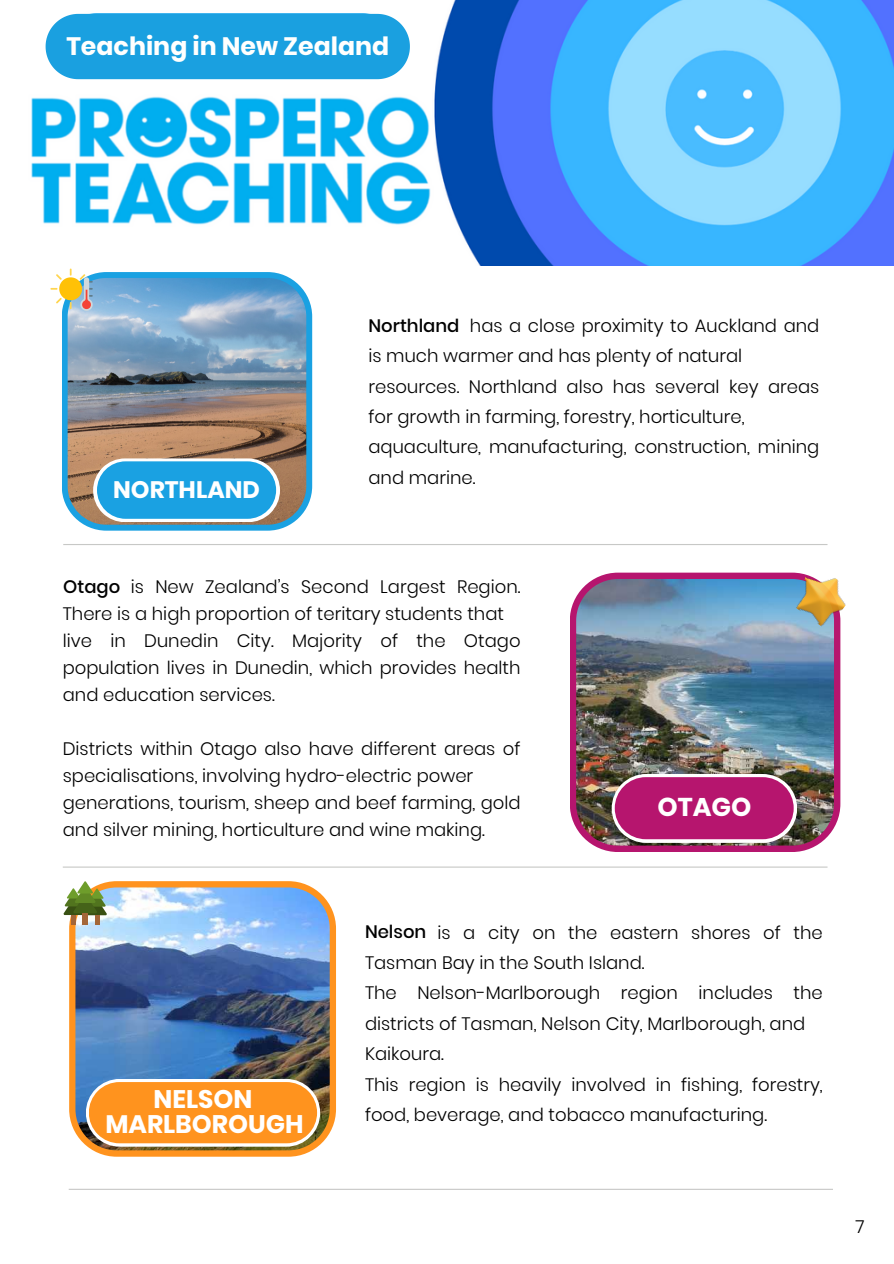
<style>
.page{position:relative;width:894px;height:1264px;background:#fff}
.page>*{position:absolute;margin:0;border:0;box-sizing:border-box;transform-origin:0 0}
.t1{font:700 25.65px "Poppins";color:#fff}
.t2{font:700 25.35px/25.5px "Poppins";color:#fff;text-align:center}
.t3{font:700 25.2px "Poppins";color:#fffffe}
.t4{font:700 23.85px "Poppins";color:#fff}
.t5{font:300 18px/30.3px "Poppins";color:#000}
.t6{font:500 18px "Poppins";color:#000}
.s1{color:#fff}
</style>
<div class="page">
<hr style="left:69px;top:1188px;width:763px;height:1px;background:#c7c8c6">
<img style="left:62px;top:272px;width:250px;height:258px">
<svg style="left:93px;top:458px;width:187px;height:64px"></svg>
<div style="left:97px;top:461px;width:179px;height:58px;background:#1aa1e2;border-radius:29px"></div>
<hr style="left:63px;top:544px;width:764px;height:1px;background:#c7c8c6">
<img style="left:69px;top:881px;width:267px;height:275px">
<img style="left:570px;top:572px;width:270px;height:280px">
<svg style="left:611px;top:774px;width:186px;height:68px"></svg>
<div style="left:614px;top:777px;width:179px;height:62px;background:#b6156e;border-radius:31px"></div>
<svg style="left:86px;top:1078px;width:234px;height:68px"></svg>
<svg style="left:89px;top:1082px;width:228px;height:61px;background:#f99425"></svg>
<hr style="left:63px;top:866px;width:764px;height:1px;background:#c7c8c6">
<svg style="left:50px;top:268px;width:43px;height:43px"></svg>
<img style="left:787px;top:572px;width:59px;height:58px">
<div style="left:71px;top:915px;width:5px;height:9px;background:#a46638"></div>
<hr style="left:95px;top:915px;width:4px;height:10px;background:#a46638">
<svg style="left:63px;top:881px;width:44px;height:34px"></svg>
<div style="left:83px;top:913px;width:5px;height:12px;background:#a46638"></div>
<img style="left:31px;top:0;width:862px;height:266px">
<div style="left:46px;top:14px;width:364px;height:65px;background:#1aa0e0"></div>
<h3 class="t3" style="left:66px;top:29px;width:324px">Teaching in New Zealand</h3>
<h3 class="t4" style="left:113px;top:472px;width:148px">NORTHLAND</h3>
<p class="t5" style="left:368px;top:310px;width:452px;text-indent:52px"><span class="s1">and</span> has a close proximity to Auckland and is much warmer and has plenty of natural resources. Northland also has several key areas for growth in farming, forestry, horticulture, aquaculture, manufacturing, construction, mining and marine.</p>
<p class="t6" style="left:368px;top:313px;width:92px">Northland</p>
<p class="t5" style="left:63px;top:573px;width:459px;line-height:27px;text-indent:68px">is New Zealand’s Second Largest Region.<br>There is a high proportion of teritary students that live in Dunedin City. Majority of the Otago population lives in Dunedin, which provides health and education services.</p>
<p class="t6" style="left:63px;top:574px;width:58px">Otago</p>
<p class="t5" style="left:63px;top:735px;width:459px;line-height:27px">Districts within Otago also have different areas of specialisations, involving hydro-electric power generations, tourism, sheep and beef farming, gold and silver mining, horticulture and wine making.</p>
<h1 class="t1" style="left:657px;top:789px;width:95px">OTAGO</h1>
<h2 class="t2" style="left:105px;top:1086px;width:199px">NELSON<br>MARLBOROUGH</h2>
<p class="t5" style="left:365px;top:917px;width:459px;text-indent:72px">is a city on the eastern shores of the Tasman Bay in the South Island.<br>The Nelson-Marlborough region includes the districts of Tasman, Nelson City, Marlborough, and Kaikoura.<br>This region is heavily involved in fishing, forestry, food, beverage, and tobacco manufacturing.</p>
<p class="t6" style="left:365px;top:919px;width:63px">Nelson</p>
<p class="t5" style="left:855px;top:1211px;width:11px">7</p>
</div>
